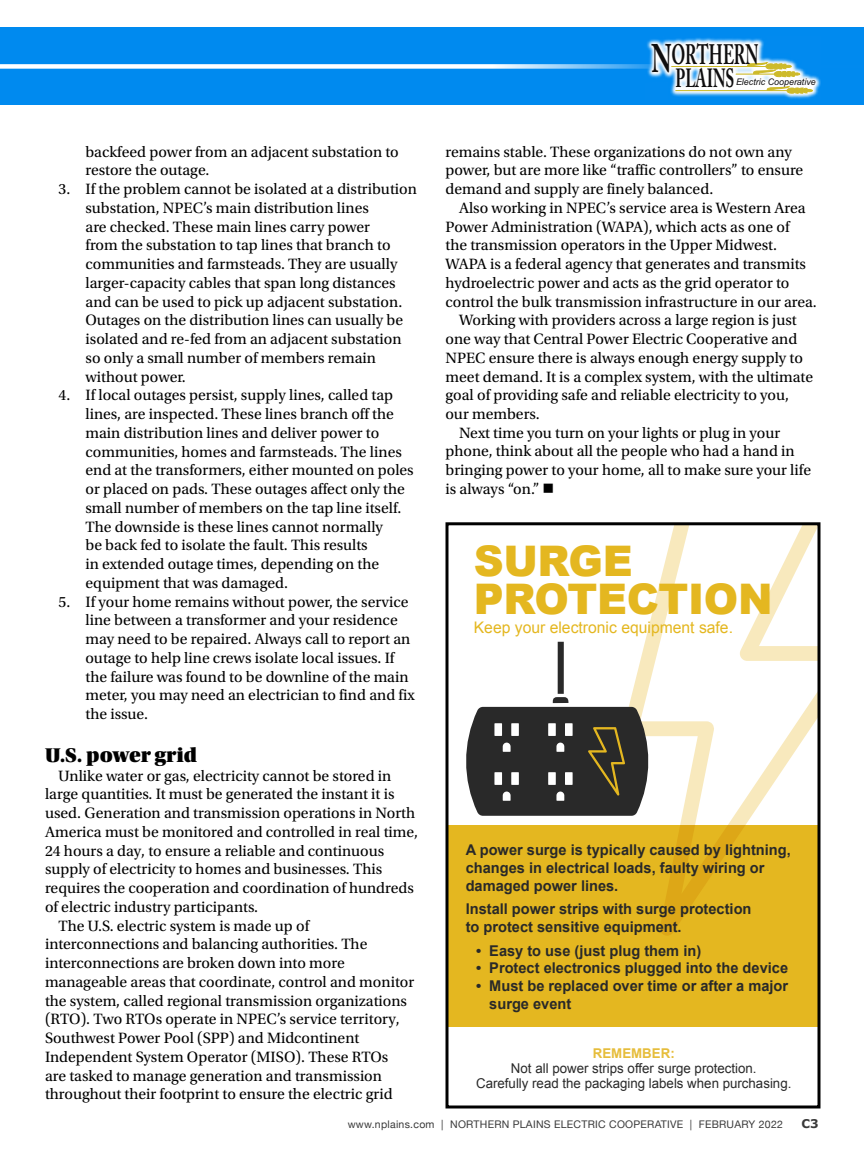
<style>
.page{position:relative;width:864px;height:1161px;background:#fff}
.page>*{position:absolute;margin:0;border:0;box-sizing:border-box;transform-origin:0 0}
.t1{font:900 42.15px/38.7px "Arial";letter-spacing:-.01em;color:#e4b720}
.t2{font:700 27.9px "Adobe Caslon Pro";letter-spacing:-.005em;color:#0f0e0f;scale:.58 1}
.t3{font:700 26.1px "Adobe Caslon Pro";color:#0f0e0f;scale:.59 1}
.t4{font:21px "Utopia Std Black Headline";color:#000}
.t5{font:15.9px "Arial";color:#e4b720}
.t6{font:15.75px/18.8px "Utopia Std";color:#000}
.t7{font:700 14.85px/17.9px "Arial";color:#292929}
.t8{font:13.5px/15px "Arial";color:#292929;text-align:center}
.t9{font:700 13.5px "Arial";color:#e6bd3b}
.t10{font:700 12px "Verdana";color:#393939}
.t11{font:10.5px "Helvetica Neue";letter-spacing:.025em;color:#393939}
.t12{font:italic 9.15px "Arial Narrow";color:#0f0e0f;scale:1.19 1}
.s1{font-size:39.6px}
</style>
<div class="page">
<svg style="left:645px;top:526px;width:171px;height:299px"></svg>
<div style="left:447px;top:825px;width:372px;height:202px;background:#e4b720"></div>
<svg style="left:466px;top:642px;width:186px;height:174px"></svg>
<div style="left:446px;top:522px;width:374px;height:586px;border:3px solid #000"></div>
<div style="left:0;top:28px;width:864px;height:77px;background:#008aef"></div>
<svg style="left:0;top:64px;width:645px;height:5px;background:#cfe8fb"></svg>
<svg style="left:645px;top:38px;width:176px;height:61px"></svg>
<hr style="left:671px;top:66px;width:96px;height:1px;background:#cdba2a">
<hr style="left:736px;top:74px;width:40px;height:1px;background:#cdba2a">
<hr style="left:675px;top:90px;width:114px;height:1px;background:#cdba2a">
<svg style="left:746px;top:62px;width:54px;height:15px"></svg>
<svg style="left:766px;top:86px;width:47px;height:8px"></svg>
<p class="t6" style="left:86px;top:143px;width:315px">backfeed power from an adjacent substation to restore the outage.</p>
<p class="t6" style="left:86px;top:180px;width:333px;text-indent:-27px">3. If the problem cannot be isolated at a distribution substation, NPEC’s main distribution lines<br>are checked. These main lines carry power<br>from the substation to tap lines that branch to communities and farmsteads. They are usually larger-capacity cables that span long distances and can be used to pick up adjacent substation.<br>Outages on the distribution lines can usually be isolated and re-fed from an adjacent substation so only a small number of members remain without power.</p>
<p class="t6" style="left:86px;top:386px;width:330px;text-indent:-27px">4. If local outages persist, supply lines, called tap lines, are inspected. These lines branch off the main distribution lines and deliver power to communities, homes and farmsteads. The lines end at the transformers, either mounted on poles or placed on pads. These outages affect only the small number of members on the tap line itself.<br>The downside is these lines cannot normally<br>be back fed to isolate the fault. This results<br>in extended outage times, depending on the equipment that was damaged.</p>
<p class="t6" style="left:86px;top:592px;width:331px;text-indent:-27px">5. If your home remains without power, the service line between a transformer and your residence may need to be repaired. Always call to report an outage to help line crews isolate local issues. If the failure was found to be downline of the main meter, you may need an electrician to find and fix the issue.</p>
<h3 class="t4" style="left:45px;top:744px;width:154px">U.S. power grid</h3>
<p class="t6" style="left:58px;top:767px;width:334px">Unlike water or gas, electricity cannot be stored in</p>
<p class="t6" style="left:45px;top:785px;width:351px">large quantities. It must be generated the instant it is</p>
<p class="t6" style="left:45px;top:804px;width:372px">used. Generation and transmission operations in North</p>
<p class="t6" style="left:45px;top:823px;width:375px">America must be monitored and controlled in real time,</p>
<p class="t6" style="left:45px;top:842px;width:341px">24 hours a day, to ensure a reliable and continuous</p>
<p class="t6" style="left:45px;top:860px;width:339px">supply of electricity to homes and businesses. This</p>
<p class="t6" style="left:45px;top:879px;width:370px">requires the cooperation and coordination of hundreds</p>
<p class="t6" style="left:45px;top:898px;width:215px">of electric industry participants.</p>
<p class="t6" style="left:58px;top:916px;width:252px">The U.S. electric system is made up of</p>
<p class="t6" style="left:45px;top:935px;width:324px">interconnections and balancing authorities. The</p>
<p class="t6" style="left:45px;top:954px;width:301px">interconnections are broken down into more</p>
<p class="t6" style="left:45px;top:973px;width:371px">manageable areas that coordinate, control and monitor</p>
<p class="t6" style="left:45px;top:991px;width:364px">the system, called regional transmission organizations</p>
<p class="t6" style="left:45px;top:1010px;width:356px">(RTO). Two RTOs operate in NPEC’s service territory,</p>
<p class="t6" style="left:45px;top:1029px;width:316px">Southwest Power Pool (SPP) and Midcontinent</p>
<p class="t6" style="left:45px;top:1048px;width:345px">Independent System Operator (MISO). These RTOs</p>
<p class="t6" style="left:45px;top:1066px;width:339px">are tasked to manage generation and transmission</p>
<p class="t6" style="left:45px;top:1085px;width:349px">throughout their footprint to ensure the electric grid</p>
<h2 class="t2" style="left:652px;top:38px;width:186px"><span class="s1">N</span>ORTHERN</h2>
<h3 class="t3" style="left:675px;top:63px;width:102px">PLAINS</h3>
<p class="t12" style="left:736px;top:76px;width:69px">Electric Cooperative</p>
<p class="t6" style="left:446px;top:142px;width:359px">remains stable. These organizations do not own any power, but are more like “traffic controllers” to ensure demand and supply are finely balanced.</p>
<p class="t6" style="left:459px;top:199px;width:348px">Also working in NPEC’s service area is Western Area</p>
<p class="t6" style="left:446px;top:217px;width:346px">Power Administration (WAPA), which acts as one of</p>
<p class="t6" style="left:446px;top:236px;width:333px">the transmission operators in the Upper Midwest.</p>
<p class="t6" style="left:446px;top:255px;width:362px">WAPA is a federal agency that generates and transmits</p>
<p class="t6" style="left:446px;top:274px;width:345px">hydroelectric power and acts as the grid operator to</p>
<p class="t6" style="left:446px;top:292px;width:373px">control the bulk transmission infrastructure in our area.</p>
<p class="t6" style="left:459px;top:311px;width:339px">Working with providers across a large region is just</p>
<p class="t6" style="left:446px;top:330px;width:353px">one way that Central Power Electric Cooperative and</p>
<p class="t6" style="left:446px;top:349px;width:359px">NPEC ensure there is always enough energy supply to</p>
<p class="t6" style="left:446px;top:367px;width:369px">meet demand. It is a complex system, with the ultimate</p>
<p class="t6" style="left:446px;top:386px;width:345px">goal of providing safe and reliable electricity to you,</p>
<p class="t6" style="left:446px;top:405px;width:96px">our members.</p>
<p class="t6" style="left:459px;top:424px;width:323px">Next time you turn on your lights or plug in your</p>
<p class="t6" style="left:446px;top:442px;width:351px">phone, think about all the people who had a hand in</p>
<p class="t6" style="left:446px;top:461px;width:367px">bringing power to your home, all to make sure your life</p>
<p class="t6" style="left:446px;top:480px;width:110px">is always “on.” ■</p>
<h1 class="t1" style="left:474px;top:540px;width:300px">SURGE<br>PROTECTION</h1>
<p class="t5" style="left:474px;top:617px;width:261px">Keep your electronic equipment safe.</p>
<p class="t7" style="left:466px;top:842px;width:327px">A power surge is typically caused by lightning, changes in electrical loads, faulty wiring or damaged power lines.</p>
<p class="t7" style="left:466px;top:901px;width:287px">Install power strips with surge protection to protect sensitive equipment.</p>
<p class="t7" style="left:476px;top:942px;width:227px">• Easy to use (just plug them in)</p>
<p class="t7" style="left:476px;top:960px;width:314px">• Protect electronics plugged into the device</p>
<p class="t7" style="left:489px;top:978px;width:300px;text-indent:-13px">• Must be replaced over time or after a major surge event</p>
<p class="t9" style="left:593px;top:1045px;width:83px">REMEMBER:</p>
<p class="t8" style="left:476px;top:1061px;width:317px">Not all power strips offer surge protection.<br>Carefully read the packaging labels when purchasing.</p>
<p class="t11" style="left:348px;top:1116px;width:437px">www.nplains.com | NORTHERN PLAINS ELECTRIC COOPERATIVE | FEBRUARY 2022</p>
<p class="t10" style="left:801px;top:1115px;width:19px">C3</p>
</div>
